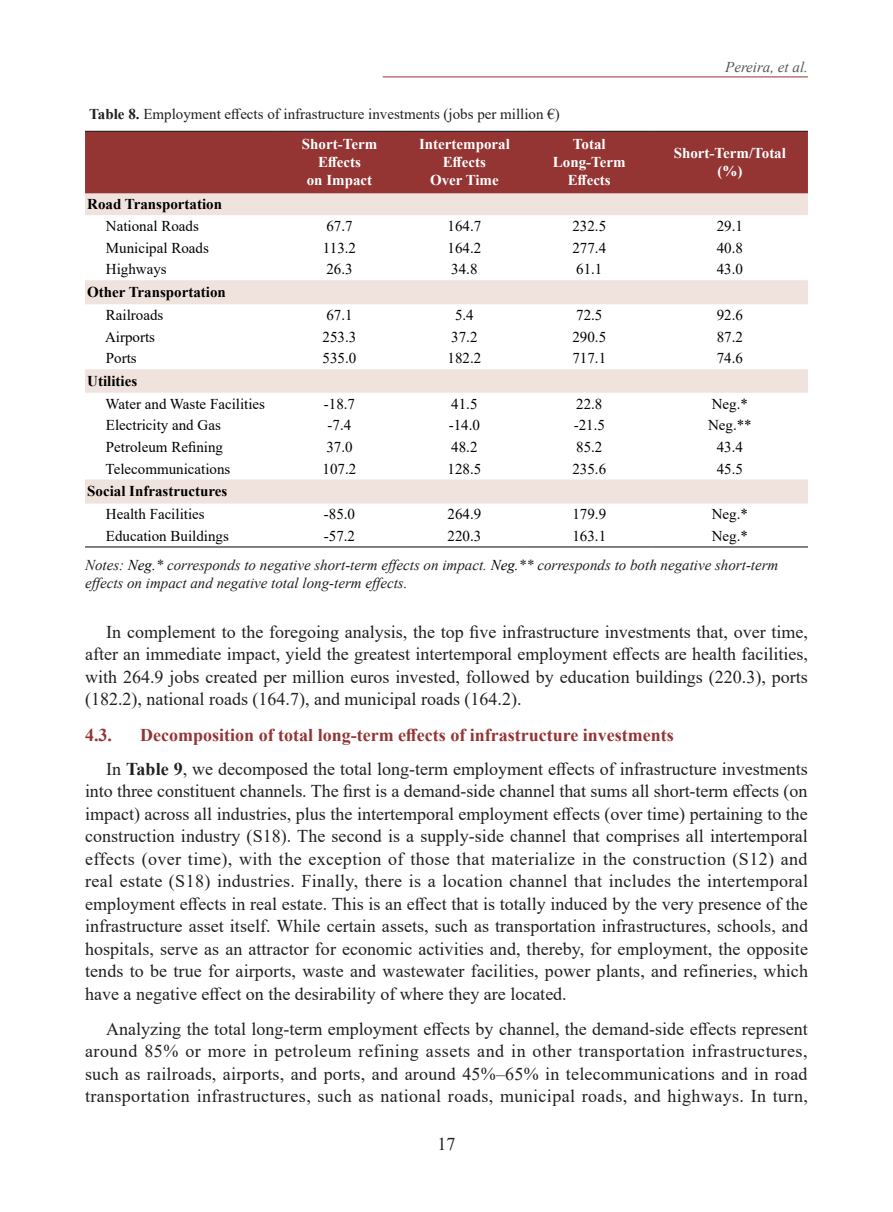
<style>
.page{position:relative;width:893px;height:1212px;background:#fff}
.page>*{position:absolute;margin:0;border:0;box-sizing:border-box;transform-origin:0 0}
.Paragraph{font:18px/22.5px "Times New Roman";color:#231f20;text-align:justify}
.t1{font:700 18px "Times New Roman";color:#943533}
.t2{font:15px "Times New Roman";color:#000}
.table_figure_footnot{font:italic 15px/18px "Times New Roman";color:#231f20}
.t3{font:700 15px/18px "Times New Roman";color:#fff;text-align:center}
.Table_List{font:15px "Times New Roman";color:#231f20}
.t4{font:700 15px "Times New Roman";color:#000}
.t5{font:italic 15px "Times New Roman";color:#545555}
.s1{font-weight:700}
.s2{color:#000}
</style>
<div class="page">
<hr style="left:383px;top:77px;width:425px;height:1px;background:#943533">
<div style="left:85px;top:132px;width:723px;height:62px;background:#943533"></div>
<svg style="left:85px;top:194px;width:723px;height:309px"></svg>
<hr style="left:85px;top:131px;width:192px;height:1px;background:#231f20">
<hr style="left:277px;top:131px;width:125px;height:1px;background:#231f20">
<hr style="left:402px;top:131px;width:125px;height:1px;background:#231f20">
<hr style="left:527px;top:131px;width:125px;height:1px;background:#231f20">
<hr style="left:652px;top:131px;width:156px;height:1px;background:#231f20">
<hr style="left:85px;top:546px;width:192px;height:1px;background:#231f20">
<hr style="left:277px;top:546px;width:125px;height:1px;background:#231f20">
<hr style="left:402px;top:546px;width:125px;height:1px;background:#231f20">
<hr style="left:527px;top:546px;width:125px;height:1px;background:#231f20">
<hr style="left:652px;top:546px;width:156px;height:1px;background:#231f20">
<p class="t5" style="left:725px;top:57px;width:84px">Pereira, et al.</p>
<p class="Table_List" style="left:89px;top:103px;width:472px"><span class="s1">Table 8.</span> Employment effects of infrastructure investments (jobs per million €)</p>
<p class="t3" style="left:302px;top:135px;width:77px">Short-Term<br>Effects</p>
<p class="t3" style="left:307px;top:171px;width:67px">on Impact</p>
<p class="t3" style="left:419px;top:135px;width:92px">Intertemporal<br>Effects</p>
<p class="t3" style="left:430px;top:171px;width:70px">Over Time</p>
<p class="t3" style="left:573px;top:135px;width:34px">Total</p>
<p class="t3" style="left:553px;top:153px;width:74px">Long-Term<br>Effects</p>
<p class="t3" style="left:674px;top:144px;width:114px">Short-Term/Total (%)</p>
<p class="t4" style="left:87px;top:193px;width:136px">Road Transportation</p>
<p class="t2" style="left:106px;top:215px;width:94px">National Roads</p>
<p class="t2" style="left:326px;top:215px;width:28px">67.7</p>
<p class="t2" style="left:448px;top:215px;width:35px">164.7</p>
<p class="t2" style="left:572px;top:215px;width:35px">232.5</p>
<p class="t2" style="left:717px;top:215px;width:28px">29.1</p>
<p class="t2" style="left:106px;top:237px;width:104px">Municipal Roads</p>
<p class="t2" style="left:323px;top:237px;width:35px">113.2</p>
<p class="t2" style="left:448px;top:237px;width:35px">164.2</p>
<p class="t2" style="left:572px;top:237px;width:35px">277.4</p>
<p class="t2" style="left:717px;top:237px;width:28px">40.8</p>
<p class="t2" style="left:106px;top:259px;width:62px">Highways</p>
<p class="t2" style="left:326px;top:259px;width:28px">26.3</p>
<p class="t2" style="left:451px;top:259px;width:28px">34.8</p>
<p class="t2" style="left:576px;top:259px;width:28px">61.1</p>
<p class="t2" style="left:717px;top:259px;width:28px">43.0</p>
<p class="t4" style="left:87px;top:281px;width:140px">Other Transportation</p>
<p class="t2" style="left:106px;top:304px;width:59px">Railroads</p>
<p class="t2" style="left:326px;top:304px;width:28px">67.1</p>
<p class="t2" style="left:455px;top:304px;width:20px">5.4</p>
<p class="t2" style="left:576px;top:304px;width:28px">72.5</p>
<p class="t2" style="left:717px;top:304px;width:28px">92.6</p>
<p class="t2" style="left:105px;top:326px;width:51px">Airports</p>
<p class="t2" style="left:323px;top:326px;width:35px">253.3</p>
<p class="t2" style="left:451px;top:326px;width:28px">37.2</p>
<p class="t2" style="left:572px;top:326px;width:35px">290.5</p>
<p class="t2" style="left:717px;top:326px;width:28px">87.2</p>
<p class="t2" style="left:106px;top:348px;width:32px">Ports</p>
<p class="t2" style="left:323px;top:348px;width:35px">535.0</p>
<p class="t2" style="left:448px;top:348px;width:35px">182.2</p>
<p class="t2" style="left:572px;top:348px;width:35px">717.1</p>
<p class="t2" style="left:717px;top:348px;width:28px">74.6</p>
<p class="t4" style="left:87px;top:370px;width:51px">Utilities</p>
<p class="t2" style="left:106px;top:393px;width:161px">Water and Waste Facilities</p>
<p class="t2" style="left:324px;top:393px;width:33px">-18.7</p>
<p class="t2" style="left:451px;top:393px;width:28px">41.5</p>
<p class="t2" style="left:576px;top:393px;width:28px">22.8</p>
<p class="t2" style="left:712px;top:393px;width:38px">Neg.*</p>
<p class="t2" style="left:106px;top:415px;width:116px">Electricity and Gas</p>
<p class="t2" style="left:328px;top:415px;width:25px">-7.4</p>
<p class="t2" style="left:449px;top:415px;width:33px">-14.0</p>
<p class="t2" style="left:574px;top:415px;width:33px">-21.5</p>
<p class="t2" style="left:708px;top:415px;width:45px">Neg.**</p>
<p class="t2" style="left:106px;top:436px;width:119px">Petroleum Refining</p>
<p class="t2" style="left:326px;top:436px;width:28px">37.0</p>
<p class="t2" style="left:451px;top:436px;width:28px">48.2</p>
<p class="t2" style="left:576px;top:436px;width:28px">85.2</p>
<p class="t2" style="left:717px;top:436px;width:28px">43.4</p>
<p class="t2" style="left:106px;top:458px;width:126px">Telecommunications</p>
<p class="t2" style="left:323px;top:458px;width:35px">107.2</p>
<p class="t2" style="left:448px;top:458px;width:35px">128.5</p>
<p class="t2" style="left:572px;top:458px;width:35px">235.6</p>
<p class="t2" style="left:717px;top:458px;width:28px">45.5</p>
<p class="t4" style="left:87px;top:481px;width:142px">Social Infrastructures</p>
<p class="t2" style="left:106px;top:504px;width:100px">Health Facilities</p>
<p class="t2" style="left:324px;top:504px;width:33px">-85.0</p>
<p class="t2" style="left:448px;top:504px;width:35px">264.9</p>
<p class="t2" style="left:572px;top:504px;width:35px">179.9</p>
<p class="t2" style="left:712px;top:504px;width:38px">Neg.*</p>
<p class="t2" style="left:106px;top:525px;width:124px">Education Buildings</p>
<p class="t2" style="left:324px;top:525px;width:33px">-57.2</p>
<p class="t2" style="left:448px;top:525px;width:35px">220.3</p>
<p class="t2" style="left:572px;top:525px;width:35px">163.1</p>
<p class="t2" style="left:712px;top:525px;width:38px">Neg.*</p>
<p class="table_figure_footnot" style="left:85px;top:555px;width:695px">Notes: <span class="s2">Neg.</span>* corresponds to negative short-term effects on impact. <span class="s2">Neg.</span>** corresponds to both negative short-term effects on impact and negative total long-term effects.</p>
<p class="Paragraph" style="left:85px;top:620px;width:724px;text-indent:21px">In complement to the foregoing analysis, the top five infrastructure investments that, over time, after an immediate impact, yield the greatest intertemporal employment effects are health facilities, with 264.9 jobs created per million euros invested, followed by education buildings (220.3), ports (182.2), national roads (164.7), and municipal roads (164.2).</p>
<p class="t1" style="left:85px;top:722px;width:28px">4.3.</p>
<p class="t1" style="left:140px;top:722px;width:535px">Decomposition of total long-term effects of infrastructure investments</p>
<p class="Paragraph" style="left:85px;top:757px;width:725px;text-indent:21px">In <span class="s1">Table 9</span>, we decomposed the total long-term employment effects of infrastructure investments into three constituent channels. The first is a demand-side channel that sums all short-term effects (on impact) across all industries, plus the intertemporal employment effects (over time) pertaining to the construction industry (S18). The second is a supply-side channel that comprises all intertemporal effects (over time), with the exception of those that materialize in the construction (S12) and real estate (S18) industries. Finally, there is a location channel that includes the intertemporal employment effects in real estate. This is an effect that is totally induced by the very presence of the infrastructure asset itself. While certain assets, such as transportation infrastructures, schools, and hospitals, serve as an attractor for economic activities and, thereby, for employment, the opposite tends to be true for airports, waste and wastewater facilities, power plants, and refineries, which have a negative effect on the desirability of where they are located.</p>
<p class="Paragraph" style="left:85px;top:1017px;width:724px;text-indent:21px">Analyzing the total long-term employment effects by channel, the demand-side effects represent around 85% or more in petroleum refining assets and in other transportation infrastructures, such as railroads, airports, and ports, and around 45%–65% in telecommunications and in road transportation infrastructures, such as national roads, municipal roads, and highways. In turn,</p>
<p class="Paragraph" style="left:437px;top:1132px;width:19px">17</p>
</div>
